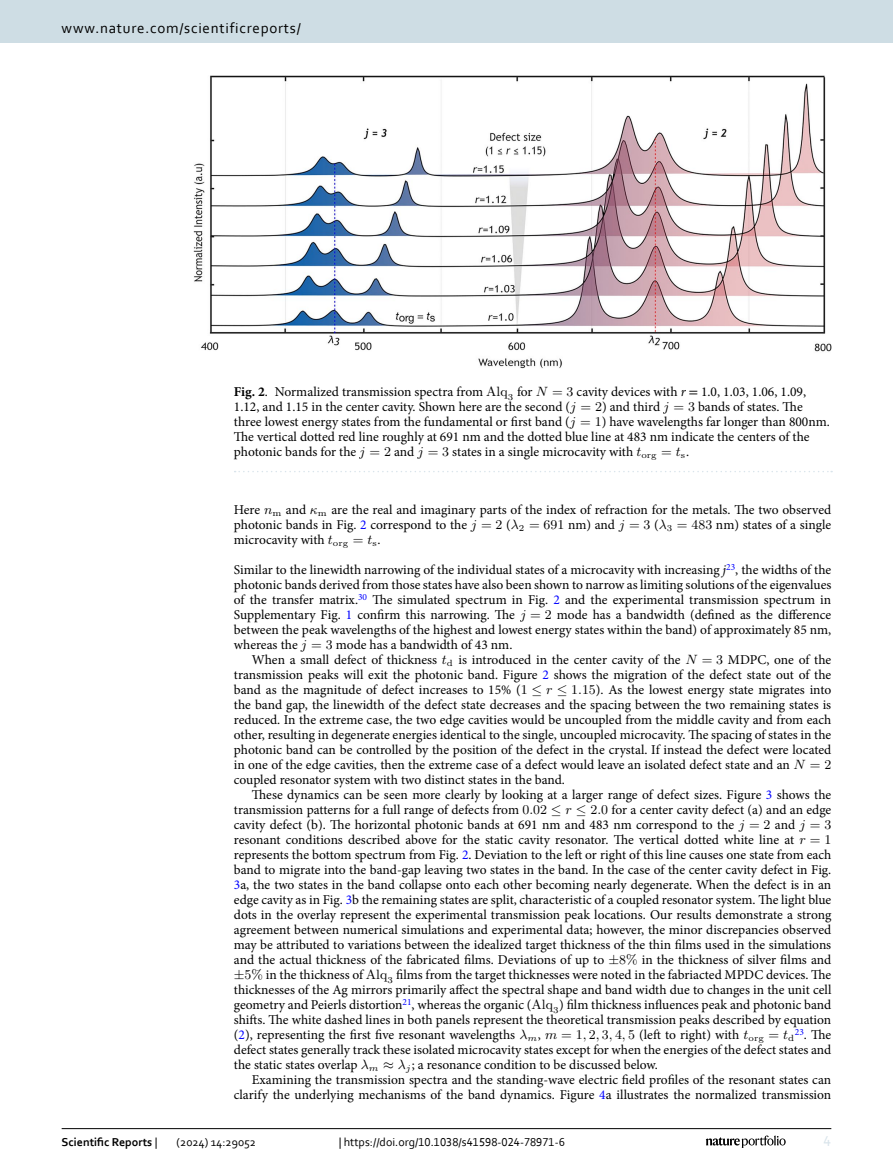
<style>
.page{position:relative;width:893px;height:1174px;background:#fff}
.page>*{position:absolute;margin:0;border:0;box-sizing:border-box;transform-origin:0 0}
.t1{font:15px "Corbel";letter-spacing:.05em;color:#000}
.t2{font:15px "Corbel";color:#d9e4eb}
.Body_Text_Indent{font:13.5px/15px "Minion Pro";color:#000;text-align:justify}
.Body_Text{font:13.5px/15px "Minion Pro";letter-spacing:-.005em;color:#000;text-align:justify}
.Figure_Caption{font:13.5px/15px "Minion Pro";color:#000}
.t3{font:12px "Corbel";color:#000}
.t4{font:700 12px "Corbel";color:#000}
.t5{font:9px "LM Roman 6";color:#000}
.s1{font-weight:700}
.s2{font-family:"SFRM0900"}
.s3{font-family:"LM Math Italic 9"}
.s4{font-family:"LM Roman 9"}
.s5{font-style:italic}
.s6{font-family:"STIX"}
.s7{font-family:"SFRM0600"}
.s8{color:#00f}
.s9{font-weight:400}
</style>
<div class="page">
<img style="left:194px;top:76px;width:637px;height:292px">
<svg style="left:235px;top:471px;width:597px;height:1px"></svg>
<hr style="left:62px;top:1128px;width:769px;height:1px;background:#000">
<svg style="left:706px;top:1135px;width:80px;height:12px"></svg>
<div style="left:0;top:0;width:893px;height:43px;background:#cedde4"></div>
<p class="t1" style="left:62px;top:18px;width:241px">www.nature.com/scientificreports/</p>
<p class="Figure_Caption" style="left:234px;top:384px;width:598px"><span class="s1">Fig. 2</span>. Normalized transmission spectra from <span class="s2">Alq</span><sub>3</sub> for <span class="s3">N</span> <span class="s4">= 3</span> cavity devices with <span class="s5">r</span> <span class="s6">=</span> 1.0, 1.03, 1.06, 1.09, 1.12, and 1.15 in the center cavity. Shown here are the second (<span class="s3">j</span> <span class="s4">= 2</span>) and third <span class="s3">j</span> <span class="s4">= 3</span> bands of states. The three lowest energy states from the fundamental or first band (<span class="s3">j</span> <span class="s4">= 1</span>) have wavelengths far longer than 800nm.<br>The vertical dotted red line roughly at 691 nm and the dotted blue line at 483 nm indicate the centers of the photonic bands for the <span class="s3">j</span> <span class="s4">= 2</span> and <span class="s3">j</span> <span class="s4">= 3</span> states in a single microcavity with</p>
<p class="t5" style="left:636px;top:447px;width:50px"><sup>t</sup>org <sup>=</sup> <sup>t</sup><span class="s7">s</span></p>
<p class="Figure_Caption" style="left:686px;top:444px;width:5px">.</p>
<p class="Body_Text" style="left:234px;top:502px;width:599px">Here <span class="s3">n</span><sub>m</sub> and <span class="s3">κ</span><sub>m</sub> are the real and imaginary parts of the index of refraction for the metals. The two observed photonic bands in Fig. <span class="s8">2</span> correspond to the <span class="s3">j</span> <span class="s4">= 2</span> (<span class="s3">λ</span><sub>2</sub> <span class="s4">= 691</span> nm) and <span class="s3">j</span> <span class="s4">= 3</span> (<span class="s3">λ</span><sub>3</sub> <span class="s4">= 483</span> nm) states of a single microcavity with</p>
<p class="t5" style="left:328px;top:535px;width:50px"><sup>t</sup>org <sup>=</sup> <sup>t</sup><span class="s7">s</span></p>
<p class="Body_Text" style="left:377px;top:532px;width:5px">.</p>
<p class="Body_Text" style="left:234px;top:562px;width:599px">Similar to the linewidth narrowing of the individual states of a microcavity with increasing <span class="s5">j</span><sup>23</sup>, the widths of the photonic bands derived from those states have also been shown to narrow as limiting solutions of the eigenvalues of the transfer matrix.<sup>30</sup> The simulated spectrum in Fig. <span class="s8">2</span> and the experimental transmission spectrum in Supplementary Fig. <span class="s8">1</span> confirm this narrowing. The <span class="s3">j</span> <span class="s4">= 2</span> mode has a bandwidth (defined as the difference between the peak wavelengths of the highest and lowest energy states within the band) of approximately 85 nm, whereas the <span class="s3">j</span> <span class="s4">= 3</span> mode has a bandwidth of 43 nm.</p>
<p class="Body_Text_Indent" style="left:234px;top:652px;width:599px;text-indent:18px">When a small defect of thickness <span class="s3">t</span><sub>d</sub> is introduced in the center cavity of the <span class="s3">N</span> <span class="s4">= 3</span> MDPC, one of the transmission peaks will exit the photonic band. Figure <span class="s8">2</span> shows the migration of the defect state out of the band as the magnitude of defect increases to 15% (<span class="s4">1</span> ≤ <span class="s3">r</span> ≤ <span class="s4">1</span><span class="s3">.</span><span class="s4">15</span>). As the lowest energy state migrates into the band gap, the linewidth of the defect state decreases and the spacing between the two remaining states is reduced. In the extreme case, the two edge cavities would be uncoupled from the middle cavity and from each other, resulting in degenerate energies identical to the single, uncoupled microcavity. The spacing of states in the photonic band can be controlled by the position of the defect in the crystal. If instead the defect were located in one of the edge cavities, then the extreme case of a defect would leave an isolated defect state and an <span class="s3">N</span> <span class="s4">= 2 </span>coupled resonator system with two distinct states in the band.</p>
<p class="Body_Text_Indent" style="left:234px;top:787px;width:599px;text-indent:18px">These dynamics can be seen more clearly by looking at a larger range of defect sizes. Figure <span class="s8">3</span> shows the transmission patterns for a full range of defects from <span class="s4">0</span><span class="s3">.</span><span class="s4">02</span> ≤ <span class="s3">r</span> ≤ <span class="s4">2</span><span class="s3">.</span><span class="s4">0</span> for a center cavity defect (a) and an edge cavity defect (b). The horizontal photonic bands at 691 nm and 483 nm correspond to the <span class="s3">j</span> <span class="s4">= 2</span> and <span class="s3">j</span> <span class="s4">= 3 </span>resonant conditions described above for the static cavity resonator. The vertical dotted white line at <span class="s3">r</span> <span class="s4">= 1 </span>represents the bottom spectrum from Fig. <span class="s8">2</span>. Deviation to the left or right of this line causes one state from each band to migrate into the band-gap leaving two states in the band. In the case of the center cavity defect in Fig.<br><span class="s8">3</span>a, the two states in the band collapse onto each other becoming nearly degenerate. When the defect is in an edge cavity as in Fig. <span class="s8">3</span>b the remaining states are split, characteristic of a coupled resonator system. The light blue dots in the overlay represent the experimental transmission peak locations. Our results demonstrate a strong agreement between numerical simulations and experimental data; however, the minor discrepancies observed may be attributed to variations between the idealized target thickness of the thin films used in the simulations and the actual thickness of the fabricated films. Deviations of up to</p>
<p class="Body_Text_Indent" style="left:619px;top:952px;width:214px"><span class="s4">8%</span> in the thickness of silver films and</p>
<p class="Body_Text_Indent" style="left:245px;top:967px;width:588px"><span class="s4">5%</span> in the thickness of <span class="s2">Alq</span><sub>3</sub> films from the target thicknesses were noted in the fabriacted MPDC devices. The</p>
<p class="Body_Text_Indent" style="left:234px;top:982px;width:599px">thicknesses of the Ag mirrors primarily affect the spectral shape and band width due to changes in the unit cell geometry and Peierls distortion<sup>21</sup>, whereas the organic (<span class="s2">Alq</span><sub>3</sub>) film thickness influences peak and photonic band shifts. The white dashed lines in both panels represent the theoretical transmission peaks described by equation (<span class="s8">2</span>), representing the first five resonant wavelengths <span class="s3">λ</span><sub>m</sub>, <span class="s3">m</span> <span class="s4">= 1</span><span class="s3">,</span> <span class="s4">2</span><span class="s3">,</span> <span class="s4">3</span><span class="s3">,</span> <span class="s4">4</span><span class="s3">,</span> <span class="s4">5</span> (left to right) with</p>
<p class="Body_Text_Indent" style="left:234px;top:1027px;width:599px;text-indent:561px"><sup>23</sup>. The defect states generally track these isolated microcavity states except for when the energies of the defect states and the static states overlap <span class="s3">λ</span><sub>m</sub> ≈ <span class="s3">λ</span><sub>j</sub> ; a resonance condition to be discussed below.</p>
<p class="Body_Text_Indent" style="left:234px;top:1072px;width:599px;text-align:right">Examining the transmission spectra and the standing-wave electric field profiles of the resonant states can clarify the underlying mechanisms of the band dynamics. Figure <span class="s8">4</span>a illustrates the normalized transmission</p>
<p class="t5" style="left:744px;top:1030px;width:52px"><sup>t</sup>org <sup>=</sup> <sup>t</sup><span class="s7">d</span></p>
<p class="t4" style="left:62px;top:1134px;width:97px">Scientific Reports <span class="s9">|</span></p>
<p class="t3" style="left:177px;top:1134px;width:81px">(2024) 14:29052</p>
<p class="t3" style="left:339px;top:1134px;width:228px">| https://doi.org/10.1038/s41598-024-78971-6</p>
<p class="t2" style="left:824px;top:1132px;width:9px">4</p>
</div>
